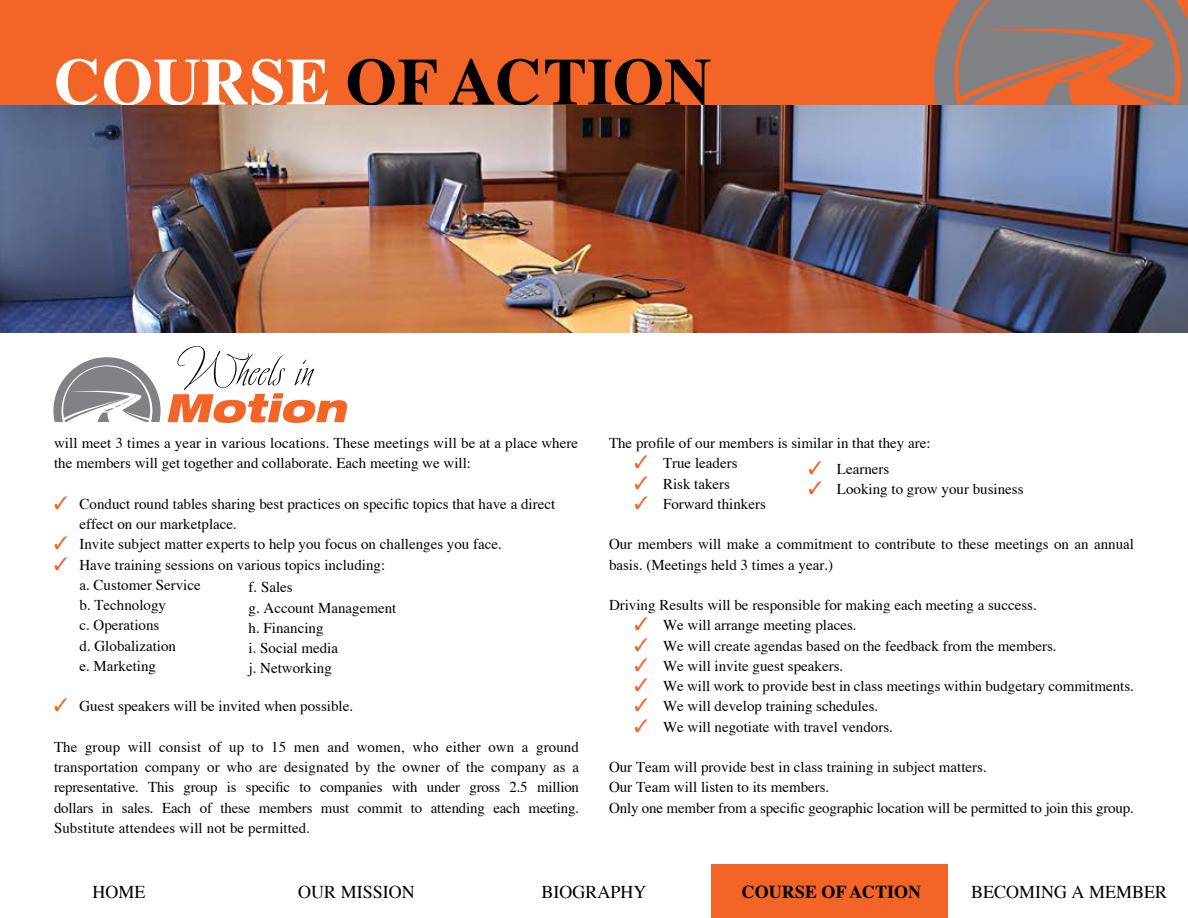
<style>
.page{position:relative;width:1188px;height:918px;background:#fff}
.page>*{position:absolute;margin:0;border:0;box-sizing:border-box;transform-origin:0 0}
.t1{font:700 66px "Times";color:#000}
.t2{font:18px "Times";color:#000}
.t3{font:700 18px "Times";color:#000}
.t4{font:15px/20.2px "Times";color:#000}
.s1{color:#fff}
.s2{color:#f26526}
</style>
<div class="page">
<div style="left:0;top:0;width:1188px;height:114px;background:#f26526"></div>
<div style="left:711px;top:865px;width:240px;height:53px;background:#f26526"></div>
<div style="left:948px;top:865px;width:240px;height:53px;background:#fff"></div>
<svg style="left:934px;top:0;width:254px;height:106px"></svg>
<img style="left:0;top:106px;width:1188px;height:227px">
<svg style="left:53px;top:357px;width:108px;height:65px"></svg>
<svg style="left:168px;top:346px;width:179px;height:77px"></svg>
<h1 class="t1" style="left:54px;top:45px;width:659px"><span class="s1">COURSE</span> OF ACTION</h1>
<p class="t4" style="left:54px;top:433px;width:526px">will meet 3 times a year in various locations. These meetings will be at a place where the members will get together and collaborate. Each meeting we will:</p>
<p class="t4" style="left:80px;top:493px;width:477px;text-indent:-26px"><span class="s2">✓</span> Conduct round tables sharing best practices on specific topics that have a direct effect on our marketplace.</p>
<p class="t4" style="left:54px;top:534px;width:449px"><span class="s2">✓</span> Invite subject matter experts to help you focus on challenges you face.</p>
<p class="t4" style="left:80px;top:554px;width:307px;text-indent:-26px"><span class="s2">✓</span> Have training sessions on various topics including: a. Customer Service<br>b. Technology<br>c. Operations<br>d. Globalization<br>e. Marketing</p>
<p class="t4" style="left:54px;top:696px;width:301px"><span class="s2">✓</span> Guest speakers will be invited when possible.</p>
<p class="t4" style="left:54px;top:736px;width:527px;text-align:justify">The group will consist of up to 15 men and women, who either own a ground transportation company or who are designated by the owner of the company as a representative. This group is specific to companies with under gross 2.5 million dollars in sales. Each of these members must commit to attending each meeting.<br>Substitute attendees will not be permitted.</p>
<p class="t4" style="left:249px;top:577px;width:149px">f. Sales<br>g. Account Management h. Financing<br>i. Social media<br>j. Networking</p>
<p class="t4" style="left:609px;top:433px;width:323px">The profile of our members is similar in that they are:</p>
<p class="t4" style="left:635px;top:453px;width:105px"><span class="s2">✓</span> True leaders</p>
<p class="t4" style="left:635px;top:473px;width:97px"><span class="s2">✓</span> Risk takers</p>
<p class="t4" style="left:635px;top:493px;width:133px"><span class="s2">✓</span> Forward thinkers</p>
<p class="t4" style="left:609px;top:534px;width:527px">Our members will make a commitment to contribute to these meetings on an annual basis. (Meetings held 3 times a year.)</p>
<p class="t4" style="left:609px;top:595px;width:429px">Driving Results will be responsible for making each meeting a success.</p>
<p class="t4" style="left:635px;top:615px;width:224px"><span class="s2">✓</span> We will arrange meeting places.</p>
<p class="t4" style="left:635px;top:635px;width:424px"><span class="s2">✓</span> We will create agendas based on the feedback from the members.</p>
<p class="t4" style="left:635px;top:655px;width:210px"><span class="s2">✓</span> We will invite guest speakers.</p>
<p class="t4" style="left:635px;top:676px;width:501px"><span class="s2">✓</span> We will work to provide best in class meetings within budgetary commitments.</p>
<p class="t4" style="left:635px;top:696px;width:245px"><span class="s2">✓</span> We will develop training schedules.</p>
<p class="t4" style="left:635px;top:716px;width:260px"><span class="s2">✓</span> We will negotiate with travel vendors.</p>
<p class="t4" style="left:609px;top:757px;width:527px">Our Team will provide best in class training in subject matters.<br>Our Team will listen to its members.<br>Only one member from a specific geographic location will be permitted to join this group.</p>
<p class="t4" style="left:808px;top:458px;width:82px"><span class="s2">✓</span> Learners</p>
<p class="t4" style="left:808px;top:479px;width:217px"><span class="s2">✓</span> Looking to grow your business</p>
<p class="t2" style="left:92px;top:881px;width:54px">HOME</p>
<p class="t2" style="left:298px;top:881px;width:118px">OUR MISSION</p>
<p class="t2" style="left:541px;top:881px;width:106px">BIOGRAPHY</p>
<p class="t3" style="left:742px;top:882px;width:181px">COURSE OF ACTION</p>
<p class="t2" style="left:971px;top:881px;width:198px">BECOMING A MEMBER</p>
</div>
